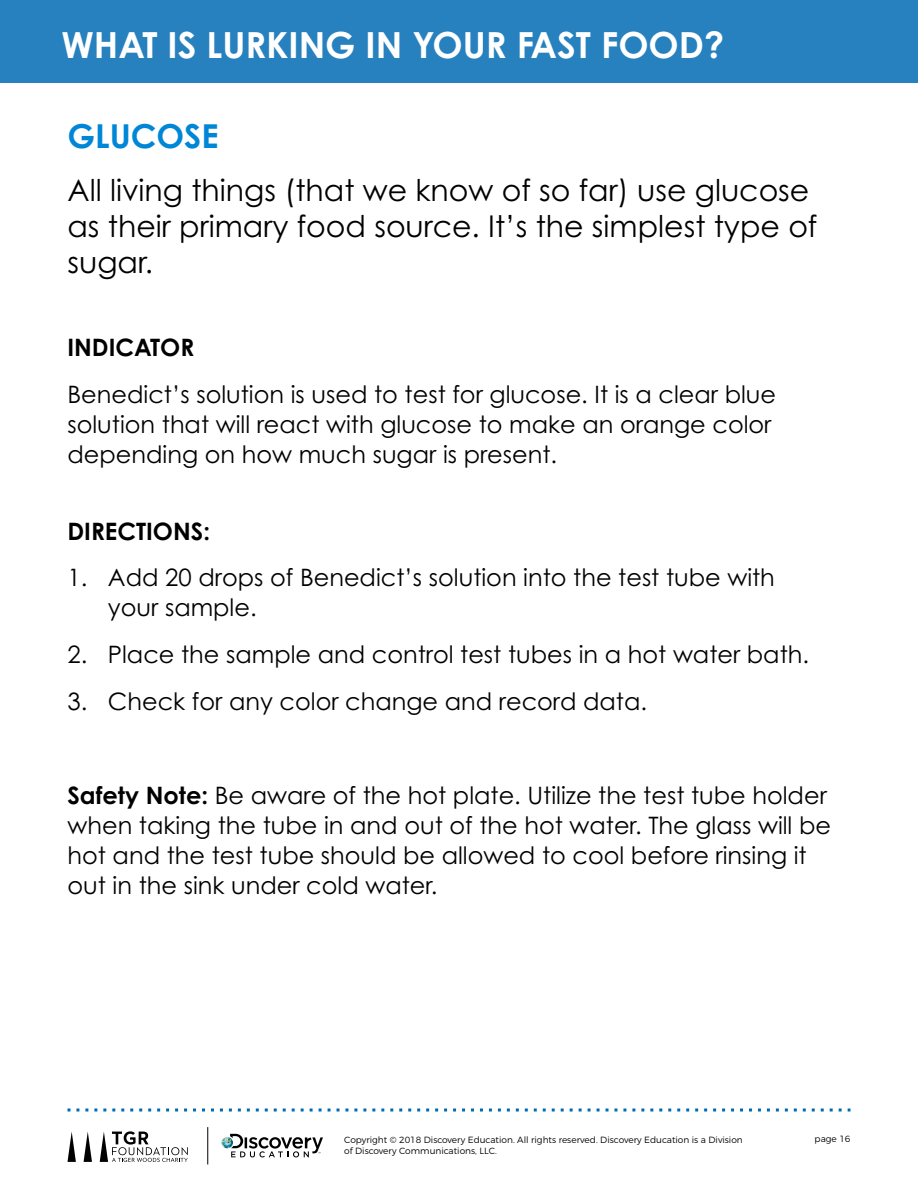
<style>
.page{position:relative;width:918px;height:1188px;background:#fff}
.page>*{position:absolute;margin:0;border:0;box-sizing:border-box;transform-origin:0 0}
.t1{font:700 36px "Century Gothic Pro";color:#fff}
.t2{font:700 33px "Century Gothic Pro";color:#0086d6}
.t3{font:30px/36px "Century Gothic Pro";color:#000}
.t4{font:24px/30px "Century Gothic Pro";color:#000}
.t5{font:700 24px "Century Gothic Pro";color:#000}
.t6{font:300 9px "Montserrat";color:#000}
.s1{font-weight:700}
</style>
<div class="page">
<svg style="left:68px;top:1108px;width:782px;height:4px"></svg>
<div style="left:0;top:0;width:918px;height:83px;background:#2681be"></div>
<svg style="left:84px;top:1132px;width:8px;height:30px"></svg>
<svg style="left:67px;top:1132px;width:9px;height:30px"></svg>
<svg style="left:100px;top:1131px;width:88px;height:31px"></svg>
<svg style="left:222px;top:1134px;width:101px;height:23px"></svg>
<hr style="left:208px;top:1127px;width:1px;height:37px;background:#000">
<h1 class="t1" style="left:62px;top:22px;width:664px">WHAT IS LURKING IN YOUR FAST FOOD?</h1>
<h2 class="t2" style="left:68px;top:115px;width:153px">GLUCOSE</h2>
<p class="t3" style="left:68px;top:172px;width:751px">All living things (that we know of so far) use glucose as their primary food source. It’s the simplest type of sugar.</p>
<p class="t5" style="left:68px;top:332px;width:128px">INDICATOR</p>
<p class="t4" style="left:68px;top:379px;width:710px">Benedict’s solution is used to test for glucose. It is a clear blue solution that will react with glucose to make an orange color depending on how much sugar is present.</p>
<p class="t5" style="left:68px;top:516px;width:144px">DIRECTIONS:</p>
<p class="t4" style="left:108px;top:562px;width:668px;text-indent:-40px">1. Add 20 drops of Benedict’s solution into the test tube with your sample.</p>
<p class="t4" style="left:68px;top:639px;width:743px">2. Place the sample and control test tubes in a hot water bath.</p>
<p class="t4" style="left:68px;top:686px;width:581px">3. Check for any color change and record data.</p>
<p class="t4" style="left:68px;top:780px;width:765px"><span class="s1">Safety Note:</span> Be aware of the hot plate. Utilize the test tube holder when taking the tube in and out of the hot water. The glass will be hot and the test tube should be allowed to cool before rinsing it out in the sink under cold water.</p>
<p class="t6" style="left:344px;top:1134px;width:400px">Copyright © 2018 Discovery Education. All rights reserved. Discovery Education is a Division</p>
<p class="t6" style="left:815px;top:1133px;width:37px">page 16</p>
<p class="t6" style="left:344px;top:1145px;width:154px">of Discovery Communications, LLC.</p>
</div>
